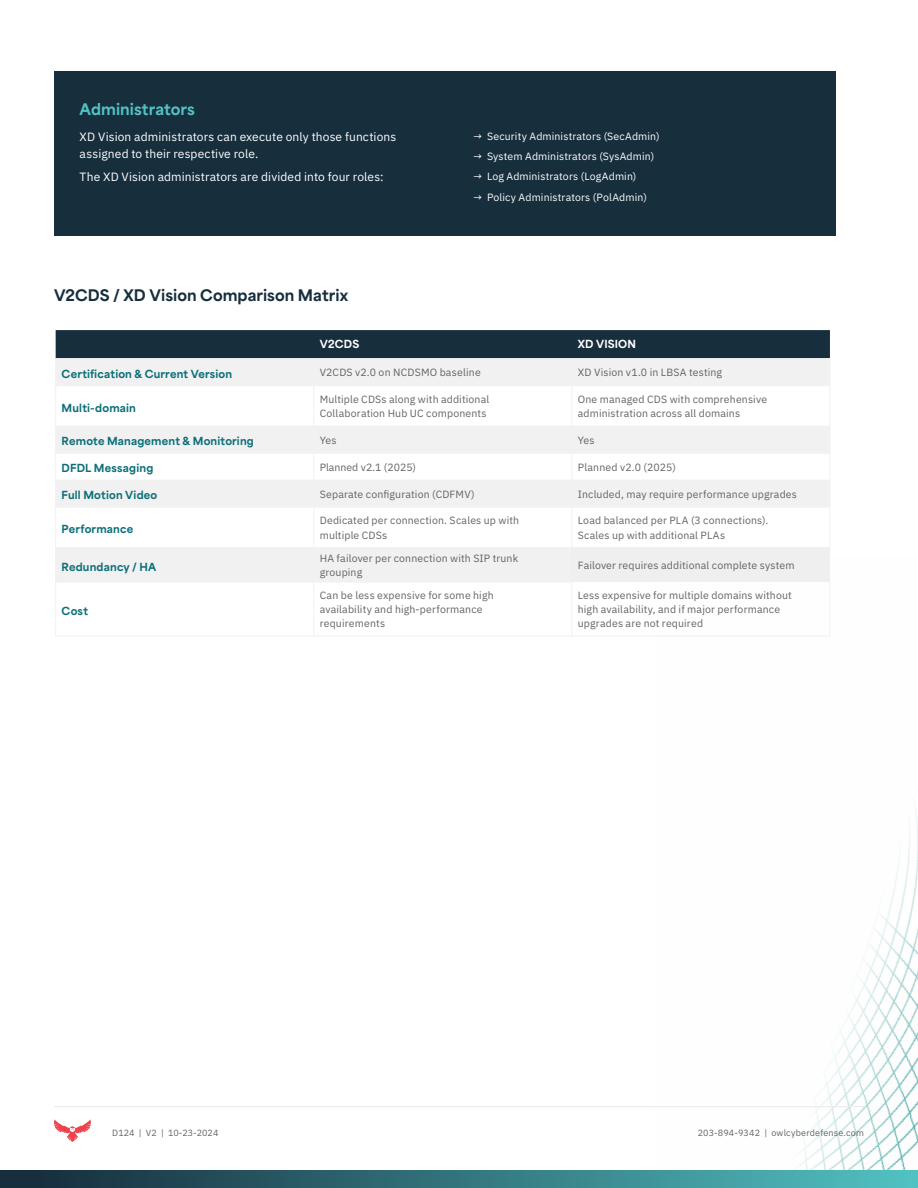
<style>
.page{position:relative;width:918px;height:1188px;background:#fff}
.page>*{position:absolute;margin:0;border:0;box-sizing:border-box;transform-origin:0 0}
.t1{font:800 15px "Area Normal";letter-spacing:.005em;color:#172e3d}
.t2{font:800 15px "Area Normal";letter-spacing:.005em;color:#52c2c2}
.t3{font:12px/16.5px "IBM Plex Sans";letter-spacing:.01em;color:#fff}
.t4{font:10.5px/14.2px "IBM Plex Sans";letter-spacing:.015em;color:#606366}
.t5{font:10.5px "IBM Plex Sans";letter-spacing:.01em;color:#fff}
.t6{font:800 10.5px "Area Normal";letter-spacing:.015em;color:#0d7078}
.t7{font:800 10.5px "Area Normal";letter-spacing:.015em;color:#fff}
.t8{font:9px "IBM Plex Sans";letter-spacing:.015em;color:#606366}
</style>
<div class="page">
<img style="left:655px;top:807px;width:263px;height:364px">
<hr style="left:54px;top:1106px;width:810px;height:1px;background:#ebebeb">
<svg style="left:54px;top:1119px;width:37px;height:23px"></svg>
<div style="left:0;top:1171px;width:918px;height:17px;background:linear-gradient(to right,#152838,#52c2c2)"></div>
<div style="left:54px;top:71px;width:781px;height:165px;background:#172e3d"></div>
<svg style="left:56px;top:427px;width:774px;height:155px;fill:#f1f1f2"></svg>
<div style="left:572px;top:548px;width:258px;height:34px;background:#efefef"></div>
<svg style="left:55px;top:330px;width:775px;height:55px"></svg>
<hr style="left:55px;top:385px;width:259px;height:1px;background:#f1f1f2">
<hr style="left:55px;top:386px;width:1px;height:40px;background:#f1f1f2">
<hr style="left:314px;top:385px;width:258px;height:1px;background:#f1f1f2">
<hr style="left:313px;top:386px;width:1px;height:40px;background:#f1f1f2">
<hr style="left:572px;top:385px;width:258px;height:1px;background:#f1f1f2">
<hr style="left:571px;top:386px;width:1px;height:40px;background:#f1f1f2">
<hr style="left:830px;top:386px;width:1px;height:40px;background:#f1f1f2">
<hr style="left:55px;top:426px;width:259px;height:1px;background:#f1f1f2">
<hr style="left:314px;top:426px;width:258px;height:1px;background:#f1f1f2">
<hr style="left:572px;top:426px;width:258px;height:1px;background:#f1f1f2">
<hr style="left:55px;top:453px;width:259px;height:1px;background:#f1f1f2">
<hr style="left:314px;top:453px;width:258px;height:1px;background:#f1f1f2">
<hr style="left:572px;top:453px;width:258px;height:1px;background:#f1f1f2">
<hr style="left:55px;top:480px;width:259px;height:1px;background:#f1f1f2">
<svg style="left:55px;top:427px;width:1px;height:80px"></svg>
<hr style="left:314px;top:480px;width:258px;height:1px;background:#f1f1f2">
<svg style="left:313px;top:427px;width:1px;height:80px"></svg>
<hr style="left:572px;top:480px;width:258px;height:1px;background:#f1f1f2">
<svg style="left:571px;top:427px;width:1px;height:80px"></svg>
<hr style="left:55px;top:507px;width:259px;height:1px;background:#f1f1f2">
<hr style="left:55px;top:507px;width:1px;height:40px;background:#f1f1f2">
<hr style="left:314px;top:507px;width:258px;height:1px;background:#f1f1f2">
<hr style="left:313px;top:507px;width:1px;height:40px;background:#f1f1f2">
<hr style="left:572px;top:507px;width:258px;height:1px;background:#f1f1f2">
<hr style="left:571px;top:507px;width:1px;height:40px;background:#f1f1f2">
<hr style="left:830px;top:507px;width:1px;height:41px;background:#f1f1f2">
<hr style="left:55px;top:547px;width:259px;height:1px;background:#f1f1f2">
<hr style="left:55px;top:548px;width:1px;height:34px;background:#f1f1f2">
<hr style="left:314px;top:547px;width:258px;height:1px;background:#f1f1f2">
<hr style="left:313px;top:548px;width:1px;height:34px;background:#f1f1f2">
<hr style="left:55px;top:582px;width:259px;height:1px;background:#f1f1f2">
<hr style="left:55px;top:582px;width:1px;height:54px;background:#f1f1f2">
<hr style="left:314px;top:582px;width:258px;height:1px;background:#f1f1f2">
<hr style="left:313px;top:582px;width:1px;height:54px;background:#f1f1f2">
<hr style="left:571px;top:582px;width:1px;height:54px;background:#f1f1f2">
<hr style="left:830px;top:582px;width:1px;height:54px;background:#f1f1f2">
<hr style="left:55px;top:636px;width:259px;height:1px;background:#f1f1f2">
<hr style="left:314px;top:636px;width:258px;height:1px;background:#f1f1f2">
<hr style="left:572px;top:636px;width:258px;height:1px;background:#f1f1f2">
<h1 class="t2" style="left:80px;top:95px;width:117px">Administrators</h1>
<p class="t3" style="left:80px;top:128px;width:318px">XD Vision administrators can execute only those functions assigned to their respective role.</p>
<p class="t3" style="left:80px;top:167px;width:306px">The XD Vision administrators are divided into four roles:</p>
<h1 class="t1" style="left:54px;top:281px;width:296px">V2CDS / XD Vision Comparison Matrix</h1>
<p class="t5" style="left:474px;top:128px;width:188px">→ Security Administrators (SecAdmin)</p>
<p class="t5" style="left:474px;top:148px;width:182px">→ System Administrators (SysAdmin)</p>
<p class="t5" style="left:474px;top:169px;width:164px">→ Log Administrators (LogAdmin)</p>
<p class="t5" style="left:474px;top:189px;width:175px">→ Policy Administrators (PolAdmin)</p>
<p class="t7" style="left:320px;top:334px;width:41px">V2CDS</p>
<p class="t7" style="left:578px;top:334px;width:60px">XD VISION</p>
<p class="t6" style="left:62px;top:364px;width:172px">Certification &amp; Current Version</p>
<p class="t4" style="left:320px;top:364px;width:163px">V2CDS v2.0 on NCDSMO baseline</p>
<p class="t4" style="left:578px;top:364px;width:146px">XD Vision v1.0 in LBSA testing</p>
<p class="t6" style="left:62px;top:398px;width:76px">Multi-domain</p>
<p class="t4" style="left:320px;top:391px;width:171px">Multiple CDSs along with additional<br>Collaboration Hub UC components</p>
<p class="t4" style="left:578px;top:391px;width:191px">One managed CDS with comprehensive administration across all domains</p>
<p class="t6" style="left:62px;top:432px;width:194px">Remote Management &amp; Monitoring</p>
<p class="t4" style="left:320px;top:432px;width:18px">Yes</p>
<p class="t4" style="left:578px;top:432px;width:18px">Yes</p>
<p class="t6" style="left:62px;top:459px;width:93px">DFDL Messaging</p>
<p class="t4" style="left:320px;top:459px;width:98px">Planned v2.1 (2025)</p>
<p class="t4" style="left:578px;top:459px;width:100px">Planned v2.0 (2025)</p>
<p class="t6" style="left:62px;top:486px;width:97px">Full Motion Video</p>
<p class="t4" style="left:320px;top:486px;width:157px">Separate configuration (CDFMV)</p>
<p class="t4" style="left:578px;top:486px;width:221px">Included, may require performance upgrades</p>
<p class="t6" style="left:62px;top:520px;width:73px">Performance</p>
<p class="t4" style="left:320px;top:513px;width:201px">Dedicated per connection. Scales up with multiple CDSs</p>
<p class="t4" style="left:578px;top:513px;width:192px">Load balanced per PLA (3 connections).<br>Scales up with additional PLAs</p>
<p class="t6" style="left:62px;top:557px;width:96px">Redundancy / HA</p>
<p class="t4" style="left:320px;top:550px;width:200px">HA failover per connection with SIP trunk grouping</p>
<p class="t4" style="left:578px;top:557px;width:218px">Failover requires additional complete system</p>
<p class="t6" style="left:62px;top:601px;width:28px">Cost</p>
<p class="t4" style="left:320px;top:587px;width:175px">Can be less expensive for some high availability and high-performance requirements</p>
<p class="t4" style="left:578px;top:587px;width:216px">Less expensive for multiple domains without high availability, and if major performance upgrades are not required</p>
<p class="t8" style="left:112px;top:1126px;width:108px">D124 | V2 | 10-23-2024</p>
<p class="t8" style="left:698px;top:1126px;width:168px">203-894-9342 | owlcyberdefense.com</p>
</div>
